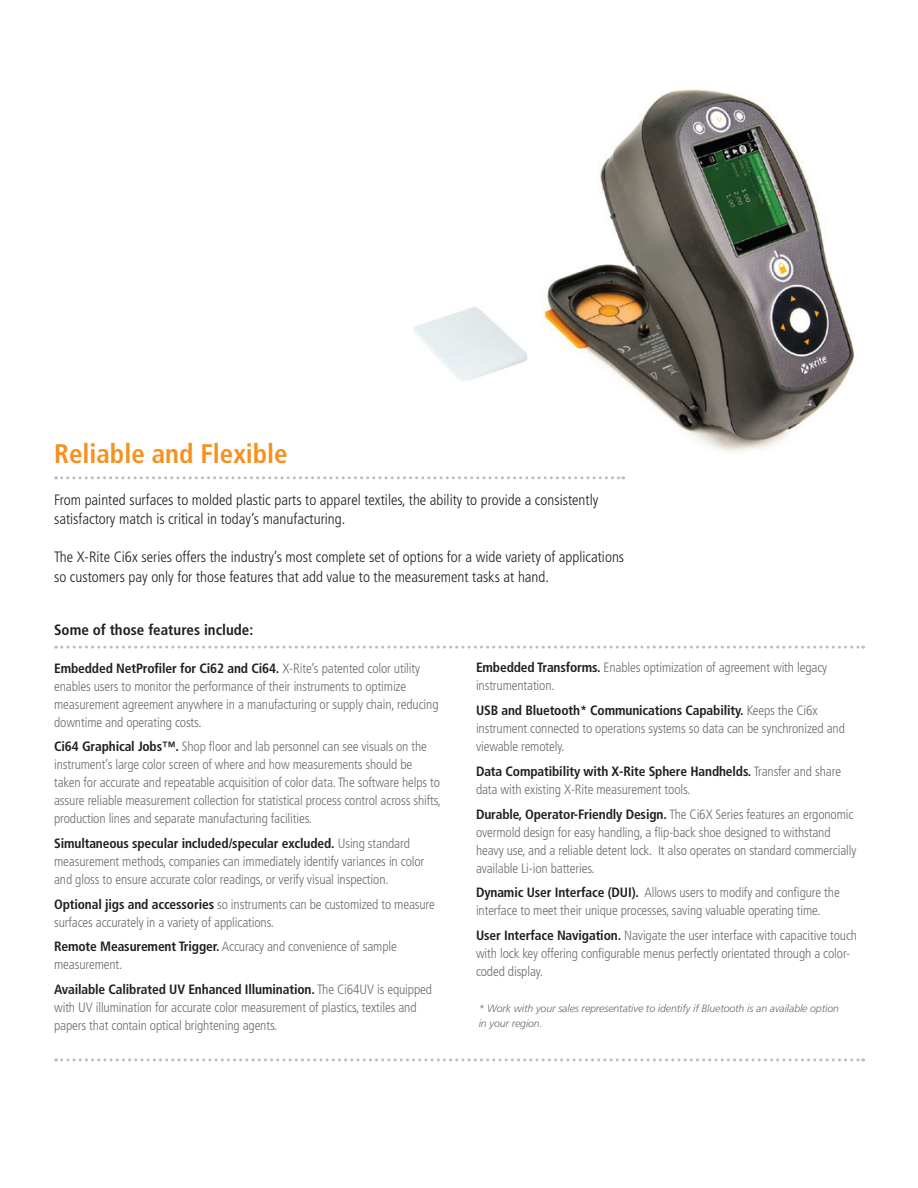
<style>
.page{position:relative;width:918px;height:1188px;background:#fff}
.page>*{position:absolute;margin:0;border:0;box-sizing:border-box;transform-origin:0 0}
.t1{font:700 condensed 26.85px "Frutiger";color:#f6911e}
.t2{font:300 condensed 15px/19.2px "Frutiger";color:#231f20}
.t3{font:700 condensed 15px "Frutiger";color:#231f20}
.t4{font:300 condensed 13.5px/18px "Frutiger";letter-spacing:-.01em;color:#6c6d70}
.t5{font:italic 300 10.5px/15px "Frutiger";letter-spacing:-.01em;color:#6c6d70}
.s1{font-weight:700;color:#231f20}
</style>
<div class="page">
<img style="left:373px;top:89px;width:482px;height:391px">
<svg style="left:56px;top:476px;width:568px;height:3px"></svg>
<svg style="left:56px;top:646px;width:808px;height:3px"></svg>
<svg style="left:56px;top:1058px;width:808px;height:3px"></svg>
<h1 class="t1" style="left:54px;top:438px;width:235px">Reliable and Flexible</h1>
<p class="t2" style="left:54px;top:490px;width:546px">From painted surfaces to molded plastic parts to apparel textiles, the ability to provide a consistently satisfactory match is critical in today’s manufacturing.</p>
<p class="t2" style="left:54px;top:548px;width:572px">The X-Rite Ci6x series offers the industry’s most complete set of options for a wide variety of applications so customers pay only for those features that add value to the measurement tasks at hand.</p>
<p class="t3" style="left:54px;top:621px;width:201px">Some of those features include:</p>
<p class="t4" style="left:54px;top:659px;width:386px"><span class="s1">Embedded NetProfiler for Ci62 and Ci64.</span> X-Rite’s patented color utility enables users to monitor the performance of their instruments to optimize measurement agreement anywhere in a manufacturing or supply chain, reducing downtime and operating costs.</p>
<p class="t4" style="left:54px;top:738px;width:388px"><span class="s1">Ci64 Graphical Jobs™.</span> Shop floor and lab personnel can see visuals on the instrument’s large color screen of where and how measurements should be taken for accurate and repeatable acquisition of color data. The software helps to assure reliable measurement collection for statistical process control across shifts, production lines and separate manufacturing facilities.</p>
<p class="t4" style="left:54px;top:835px;width:372px"><span class="s1">Simultaneous specular included/specular excluded.</span> Using standard measurement methods, companies can immediately identify variances in color and gloss to ensure accurate color readings, or verify visual inspection.</p>
<p class="t4" style="left:54px;top:895px;width:382px"><span class="s1">Optional jigs and accessories</span> so instruments can be customized to measure surfaces accurately in a variety of applications.</p>
<p class="t4" style="left:54px;top:938px;width:344px"><span class="s1">Remote Measurement Trigger.</span> Accuracy and convenience of sample measurement.</p>
<p class="t4" style="left:54px;top:981px;width:379px"><span class="s1">Available Calibrated UV Enhanced Illumination.</span> The Ci64UV is equipped with UV illumination for accurate color measurement of plastics, textiles and papers that contain optical brightening agents.</p>
<p class="t4" style="left:476px;top:659px;width:353px"><span class="s1">Embedded Transforms.</span> Enables optimization of agreement with legacy instrumentation.</p>
<p class="t4" style="left:476px;top:702px;width:370px"><span class="s1">USB and Bluetooth* Communications Capability.</span> Keeps the Ci6x instrument connected to operations systems so data can be synchronized and viewable remotely.</p>
<p class="t4" style="left:476px;top:762px;width:367px"><span class="s1">Data Compatibility with X-Rite Sphere Handhelds.</span> Transfer and share data with existing X-Rite measurement tools.</p>
<p class="t4" style="left:476px;top:805px;width:382px"><span class="s1">Durable, Operator-Friendly Design.</span> The Ci6X Series features an ergonomic overmold design for easy handling, a flip-back shoe designed to withstand heavy use, and a reliable detent lock. It also operates on standard commercially available Li-ion batteries.</p>
<p class="t4" style="left:476px;top:884px;width:365px"><span class="s1">Dynamic User Interface (DUI).</span> Allows users to modify and configure the interface to meet their unique processes, saving valuable operating time.</p>
<p class="t4" style="left:476px;top:927px;width:383px"><span class="s1">User Interface Navigation.</span> Navigate the user interface with capacitive touch with lock key offering configurable menus perfectly orientated through a color&shy;coded display.</p>
<p class="t5" style="left:479px;top:1001px;width:362px">* Work with your sales representative to identify if Bluetooth is an available option in your region.</p>
</div>
